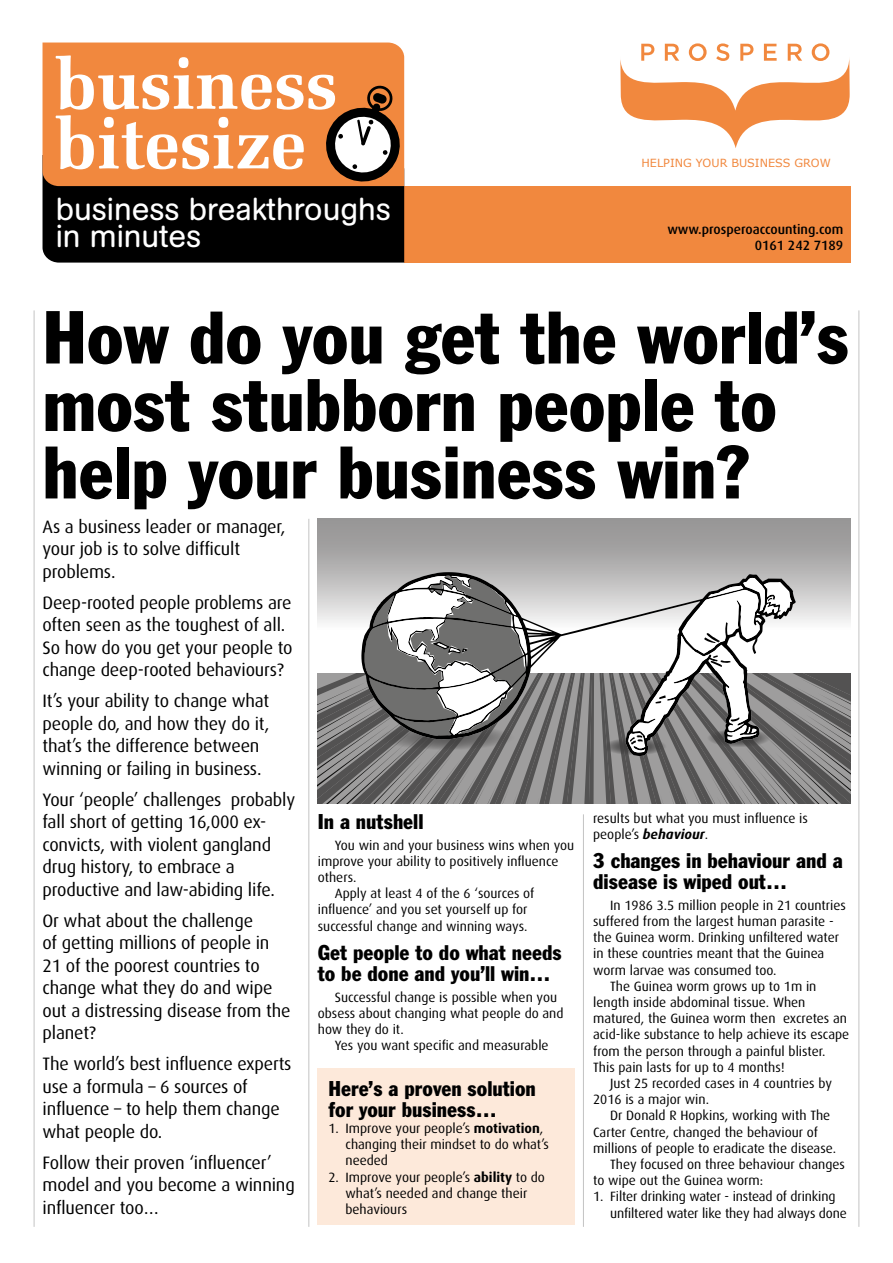
<style>
.page{position:relative;width:893px;height:1263px;background:#fff}
.page>*{position:absolute;margin:0;border:0;box-sizing:border-box;transform-origin:0 0}
.t1{font:condensed 73.5px/67.5px "Franklin Gothic BT";color:#000}
.t2{font:31.5px/27px "AG Buch Rounded BQ";color:#fff}
.t3{font:condensed 21px/21px "Franklin Gothic BT";color:#000}
.t4{font:18px/22.5px "Dax";letter-spacing:-.01em;color:#000}
.t5{font:13.5px/16.2px "Dax";color:#000}
.t6{font:500 13.5px/16.2px "Dax";color:#000;text-align:right}
.t7{font:11.25px "Verdana";color:#f1883e}
.s1{font-weight:700}
.s2{font-weight:700;font-style:italic}
</style>
<div class="page">
<hr style="left:34px;top:310px;width:1px;height:917px;background:#c6c6c6">
<hr style="left:858px;top:310px;width:1px;height:917px;background:#c6c6c6">
<div style="left:404px;top:186px;width:446px;height:77px;background:#f1883e"></div>
<div style="left:43px;top:43px;width:361px;height:12px;background:#f1883e"></div>
<svg style="left:43px;top:55px;width:362px;height:208px;background:#936544"></svg>
<svg style="left:358px;top:120px;width:5px;height:24px"></svg>
<div style="left:357px;top:120px;width:7px;height:25px;border:2px solid #000"></div>
<svg style="left:620px;top:43px;width:230px;height:105px"></svg>
<hr style="left:583px;top:814px;width:1px;height:413px;background:#c6c6c6">
<hr style="left:308px;top:519px;width:1px;height:708px;background:#c6c6c6">
<div style="left:318px;top:1068px;width:257px;height:157px;background:#fde9da"></div>
<svg style="left:318px;top:519px;width:533px;height:57px;background:#a3a2a2"></svg>
<svg style="left:361px;top:572px;width:435px;height:4px;background:#abaaaa"></svg>
<svg style="left:318px;top:576px;width:533px;height:228px"></svg>
<h2 class="t2" style="left:56px;top:196px;width:337px">business breakthroughs in minutes</h2>
<p class="t7" style="left:641px;top:156px;width:191px">HELPING YOUR BUSINESS GROW</p>
<p class="t6" style="left:667px;top:222px;width:177px">www.prosperoaccounting.com<br>0161 242 7189</p>
<h1 class="t1" style="left:43px;top:301px;width:808px">How do you get the world’s most stubborn people to help your business win?</h1>
<h3 class="t4" style="left:43px;top:515px;width:244px">As a business leader or manager, your job is to solve difficult problems.</h3>
<h3 class="t4" style="left:43px;top:591px;width:252px">Deep-rooted people problems are often seen as the toughest of all.<br>So how do you get your people to change deep-rooted behaviours?</h3>
<h3 class="t4" style="left:43px;top:690px;width:229px">It’s your ability to change what people do, and how they do it, that’s the difference between winning or failing in business.</h3>
<h3 class="t4" style="left:43px;top:788px;width:254px">Your ‘people’ challenges probably fall short of getting 16,000 ex&shy;convicts, with violent gangland drug history, to embrace a productive and law-abiding life.</h3>
<h3 class="t4" style="left:43px;top:909px;width:250px">Or what about the challenge<br>of getting millions of people in<br>21 of the poorest countries to change what they do and wipe out a distressing disease from the planet?</h3>
<h3 class="t4" style="left:43px;top:1053px;width:251px">The world’s best influence experts use a formula – 6 sources of influence – to help them change what people do.</h3>
<h3 class="t4" style="left:43px;top:1151px;width:254px">Follow their proven ‘influencer’ model and you become a winning influencer too…</h3>
<h3 class="t3" style="left:318px;top:811px;width:107px">In a nutshell</h3>
<p class="t5" style="left:335px;top:837px;width:241px">You win and your business wins when you</p>
<p class="t5" style="left:318px;top:853px;width:242px">improve your ability to positively influence</p>
<p class="t5" style="left:318px;top:869px;width:40px">others.</p>
<p class="t5" style="left:335px;top:886px;width:201px">Apply at least 4 of the 6 ‘sources of</p>
<p class="t5" style="left:318px;top:902px;width:211px">influence’ and you set yourself up for</p>
<p class="t5" style="left:318px;top:918px;width:211px">successful change and winning ways.</p>
<h3 class="t3" style="left:318px;top:941px;width:245px">Get people to do what needs to be done and you’ll win…</h3>
<p class="t5" style="left:318px;top:989px;width:247px;text-indent:17px">Successful change is possible when you obsess about changing what people do and how they do it.</p>
<p class="t5" style="left:335px;top:1037px;width:215px">Yes you want specific and measurable</p>
<h3 class="t3" style="left:328px;top:1077px;width:209px">Here’s a proven solution for your business…</h3>
<p class="t5" style="left:345px;top:1120px;width:205px;text-indent:-17px">1. Improve your people’s <span class="s1">motivation</span>, changing their mindset to do what’s needed</p>
<p class="t5" style="left:345px;top:1169px;width:201px;text-indent:-17px">2. Improve your people’s <span class="s1">ability</span> to do what’s needed and change their behaviours</p>
<p class="t5" style="left:593px;top:810px;width:216px">results but what you must influence is people’s <span class="s2">behaviour</span>.</p>
<h3 class="t3" style="left:593px;top:850px;width:251px">3 changes in behaviour and a disease is wiped out…</h3>
<p class="t5" style="left:610px;top:897px;width:237px">In 1986 3.5 million people in 21 countries</p>
<p class="t5" style="left:593px;top:913px;width:242px">suffered from the largest human parasite -</p>
<p class="t5" style="left:593px;top:929px;width:247px">the Guinea worm. Drinking unfiltered water</p>
<p class="t5" style="left:593px;top:946px;width:233px">in these countries meant that the Guinea</p>
<p class="t5" style="left:593px;top:962px;width:185px">worm larvae was consumed too.</p>
<p class="t5" style="left:610px;top:978px;width:208px">The Guinea worm grows up to 1m in</p>
<p class="t5" style="left:593px;top:994px;width:214px">length inside abdominal tissue. When</p>
<p class="t5" style="left:593px;top:1010px;width:255px">matured, the Guinea worm then excretes an</p>
<p class="t5" style="left:593px;top:1027px;width:258px">acid-like substance to help achieve its escape</p>
<p class="t5" style="left:593px;top:1043px;width:234px">from the person through a painful blister.</p>
<p class="t5" style="left:593px;top:1059px;width:193px">This pain lasts for up to 4 months!</p>
<p class="t5" style="left:610px;top:1075px;width:223px">Just 25 recorded cases in 4 countries by</p>
<p class="t5" style="left:593px;top:1091px;width:117px">2016 is a major win.</p>
<p class="t5" style="left:610px;top:1108px;width:222px">Dr Donald R Hopkins, working with The</p>
<p class="t5" style="left:593px;top:1124px;width:226px">Carter Centre, changed the behaviour of</p>
<p class="t5" style="left:593px;top:1140px;width:244px">millions of people to eradicate the disease.</p>
<p class="t5" style="left:610px;top:1156px;width:236px">They focused on three behaviour changes</p>
<p class="t5" style="left:593px;top:1172px;width:172px">to wipe out the Guinea worm:</p>
<p class="t5" style="left:610px;top:1189px;width:238px;text-indent:-17px">1. Filter drinking water - instead of drinking unfiltered water like they had always done</p>
</div>
